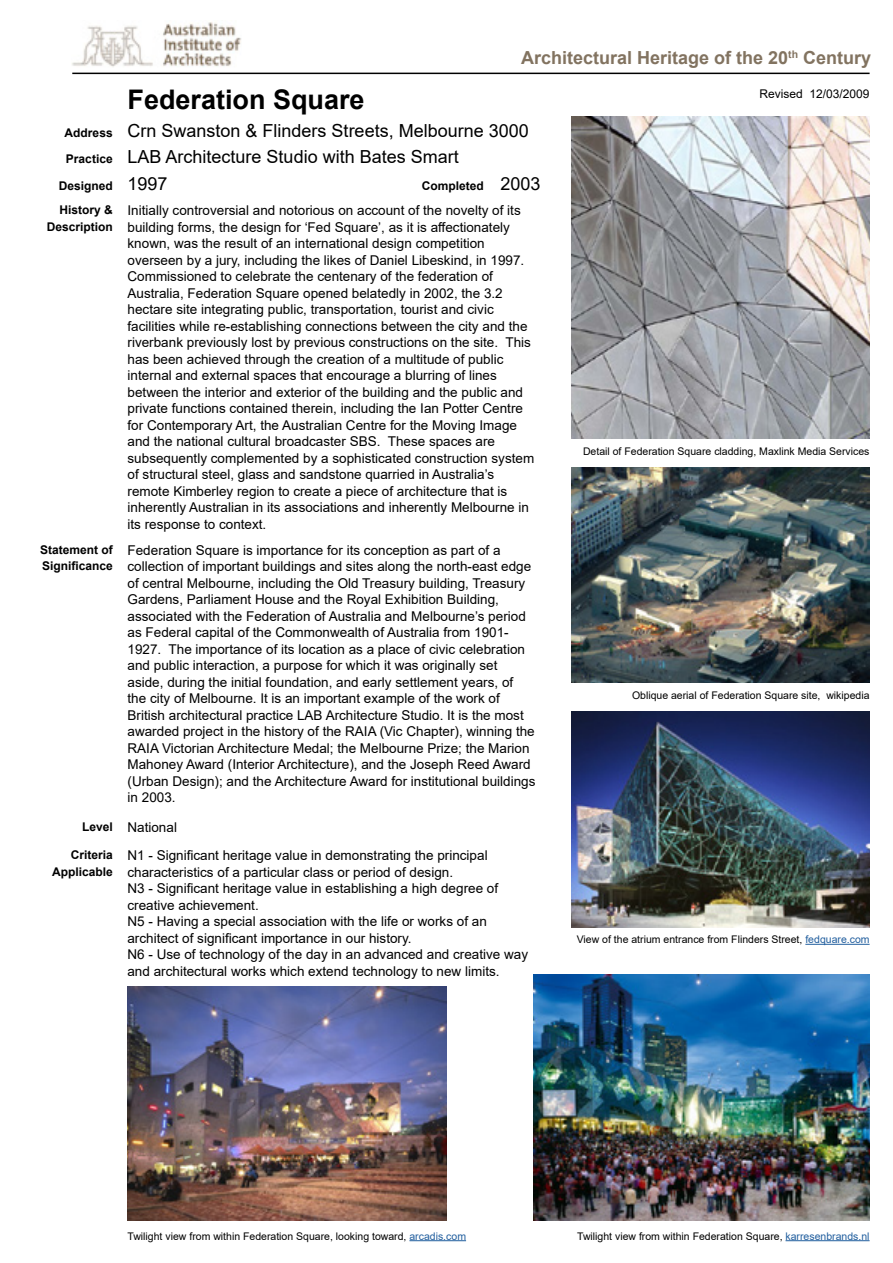
<style>
.page{position:relative;width:893px;height:1263px;background:#fff}
.page>*{position:absolute;margin:0;border:0;box-sizing:border-box;transform-origin:0 0}
.t1{font:700 27px "Arial";color:#000}
.t2{font:18px/26.2px "Arial";color:#000}
.t3{font:700 18px "Arial";color:#827360}
.t4{font:13.5px/16.5px "Arial";color:#000}
.t5{font:700 12px/16.5px "Arial";color:#000;text-align:right}
.t6{font:12px "Arial";color:#000}
.t7{font:10.5px "Arial";color:#000}
.s1{color:#215e9e}
</style>
<div class="page">
<hr style="left:72px;top:73px;width:798px;height:1px;background:#000">
<img style="left:72px;top:22px;width:169px;height:45px">
<hr style="left:785px;top:1240px;width:85px;height:1px;background:#215e9e">
<hr style="left:409px;top:1240px;width:57px;height:1px;background:#215e9e">
<hr style="left:805px;top:944px;width:65px;height:1px;background:#215e9e">
<img style="left:534px;top:974px;width:335px;height:246px">
<img style="left:128px;top:987px;width:318px;height:233px">
<img style="left:571px;top:711px;width:299px;height:216px">
<img style="left:571px;top:117px;width:299px;height:321px">
<img style="left:571px;top:467px;width:299px;height:216px">
<h2 class="t3" style="left:521px;top:45px;width:351px">Architectural Heritage of the 20<sup>th</sup> Century</h2>
<h1 class="t1" style="left:128px;top:80px;width:239px">Federation Square</h1>
<p class="t6" style="left:809px;top:85px;width:62px">12/03/2009</p>
<p class="t6" style="left:759px;top:85px;width:45px">Revised</p>
<p class="t5" style="left:59px;top:120px;width:56px;line-height:26.1px">Address<br>Practice<br>Designed</p>
<p class="t5" style="left:47px;top:202px;width:68px">History &amp;<br>Description</p>
<p class="t5" style="left:40px;top:541px;width:74px;text-align:left">Statement of<br>Significance</p>
<h2 class="t2" style="left:128px;top:118px;width:403px">Crn Swanston &amp; Flinders Streets, Melbourne 3000<br>LAB Architecture Studio with Bates Smart<br>1997</h2>
<h2 class="t2" style="left:500px;top:170px;width:42px">2003</h2>
<p class="t4" style="left:128px;top:202px;width:408px">Initially controversial and notorious on account of the novelty of its building forms, the design for ‘Fed Square’, as it is affectionately known, was the result of an international design competition overseen by a jury, including the likes of Daniel Libeskind, in 1997.<br>Commissioned to celebrate the centenary of the federation of Australia, Federation Square opened belatedly in 2002, the 3.2 hectare site integrating public, transportation, tourist and civic facilities while re-establishing connections between the city and the riverbank previously lost by previous constructions on the site. This has been achieved through the creation of a multitude of public internal and external spaces that encourage a blurring of lines between the interior and exterior of the building and the public and private functions contained therein, including the Ian Potter Centre for Contemporary Art, the Australian Centre for the Moving Image and the national cultural broadcaster SBS. These spaces are subsequently complemented by a sophisticated construction system of structural steel, glass and sandstone quarried in Australia’s remote Kimberley region to create a piece of architecture that is inherently Australian in its associations and inherently Melbourne in its response to context.</p>
<p class="t4" style="left:128px;top:542px;width:409px">Federation Square is importance for its conception as part of a collection of important buildings and sites along the north-east edge of central Melbourne, including the Old Treasury building, Treasury Gardens, Parliament House and the Royal Exhibition Building, associated with the Federation of Australia and Melbourne’s period as Federal capital of the Commonwealth of Australia from 1901- 1927. The importance of its location as a place of civic celebration and public interaction, a purpose for which it was originally set aside, during the initial foundation, and early settlement years, of<br>the city of Melbourne. It is an important example of the work of British architectural practice LAB Architecture Studio. It is the most awarded project in the history of the RAIA (Vic Chapter), winning the RAIA Victorian Architecture Medal; the Melbourne Prize; the Marion Mahoney Award (Interior Architecture), and the Joseph Reed Award (Urban Design); and the Architecture Award for institutional buildings in 2003.</p>
<p class="t5" style="left:422px;top:178px;width:64px">Completed</p>
<p class="t7" style="left:583px;top:444px;width:288px">Detail of Federation Square cladding, Maxlink Media Services</p>
<p class="t7" style="left:632px;top:688px;width:239px">Oblique aerial of Federation Square site, wikipedia</p>
<p class="t5" style="left:82px;top:818px;width:32px">Level</p>
<p class="t4" style="left:127px;top:819px;width:51px">National</p>
<p class="t5" style="left:52px;top:847px;width:62px">Criteria<br>Applicable</p>
<p class="t4" style="left:127px;top:847px;width:402px">N1 - Significant heritage value in demonstrating the principal characteristics of a particular class or period of design.<br>N3 - Significant heritage value in establishing a high degree of creative achievement.<br>N5 - Having a special association with the life or works of an architect of significant importance in our history.<br>N6 - Use of technology of the day in an advanced and creative way and architectural works which extend technology to new limits.</p>
<p class="t7" style="left:577px;top:932px;width:294px">View of the atrium entrance from Flinders Street, <span class="s1">fedquare.com</span></p>
<p class="t7" style="left:128px;top:1229px;width:340px">Twilight view from within Federation Square, looking toward, <span class="s1">arcadis.com</span></p>
<p class="t7" style="left:577px;top:1229px;width:294px">Twilight view from within Federation Square, <span class="s1">karresenbrands.nl</span></p>
</div>
